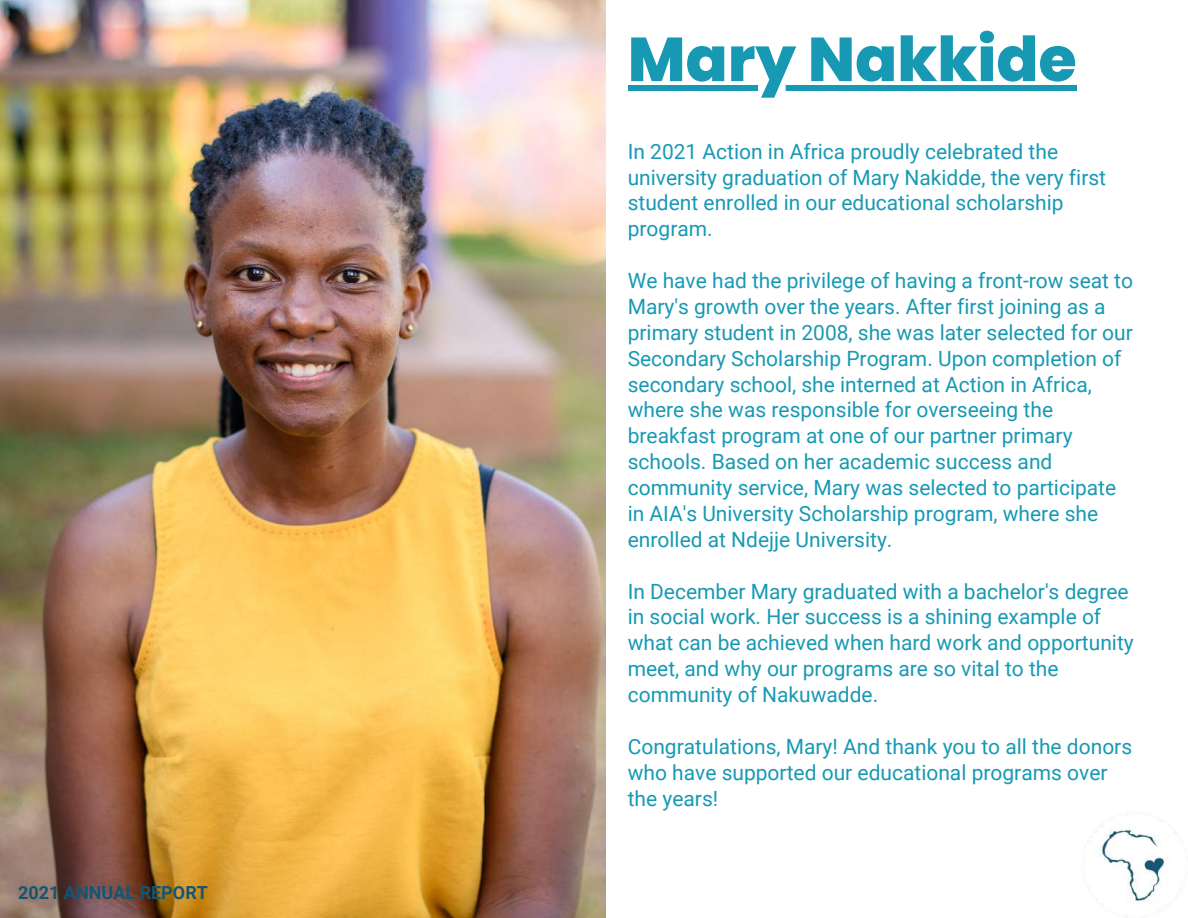
<style>
.page{position:relative;width:1188px;height:918px;background:#fff}
.page>*{position:absolute;margin:0;border:0;box-sizing:border-box;transform-origin:0 0}
.t1{font:800 61.95px "Poppins";color:#1799b4}
.t2{font:21px/25.8px "Roboto";color:#1799b4}
.t3{font:700 18px "Roboto";color:#125675}
</style>
<div class="page">
<img style="left:0;top:0;width:605px;height:918px">
<img style="left:1082px;top:812px;width:106px;height:102px">
<div style="left:628px;top:85px;width:449px;height:6px;background:#1799b4"></div>
<p class="t3" style="left:18px;top:880px;width:191px">2021 ANNUAL REPORT</p>
<h1 class="t1" style="left:628px;top:24px;width:450px">Mary Nakkide</h1>
<p class="t2" style="left:628px;top:138px;width:480px">In 2021 Action in Africa proudly celebrated the university graduation of Mary Nakidde, the very first student enrolled in our educational scholarship program.</p>
<p class="t2" style="left:628px;top:267px;width:507px">We have had the privilege of having a front-row seat to Mary's growth over the years. After first joining as a primary student in 2008, she was later selected for our Secondary Scholarship Program. Upon completion of secondary school, she interned at Action in Africa, where she was responsible for overseeing the breakfast program at one of our partner primary schools. Based on her academic success and community service, Mary was selected to participate in AIA's University Scholarship program, where she enrolled at Ndejje University.</p>
<p class="t2" style="left:628px;top:577px;width:508px">In December Mary graduated with a bachelor's degree in social work. Her success is a shining example of what can be achieved when hard work and opportunity meet, and why our programs are so vital to the community of Nakuwadde.</p>
<p class="t2" style="left:628px;top:733px;width:506px">Congratulations, Mary! And thank you to all the donors who have supported our educational programs over the years!</p>
</div>
